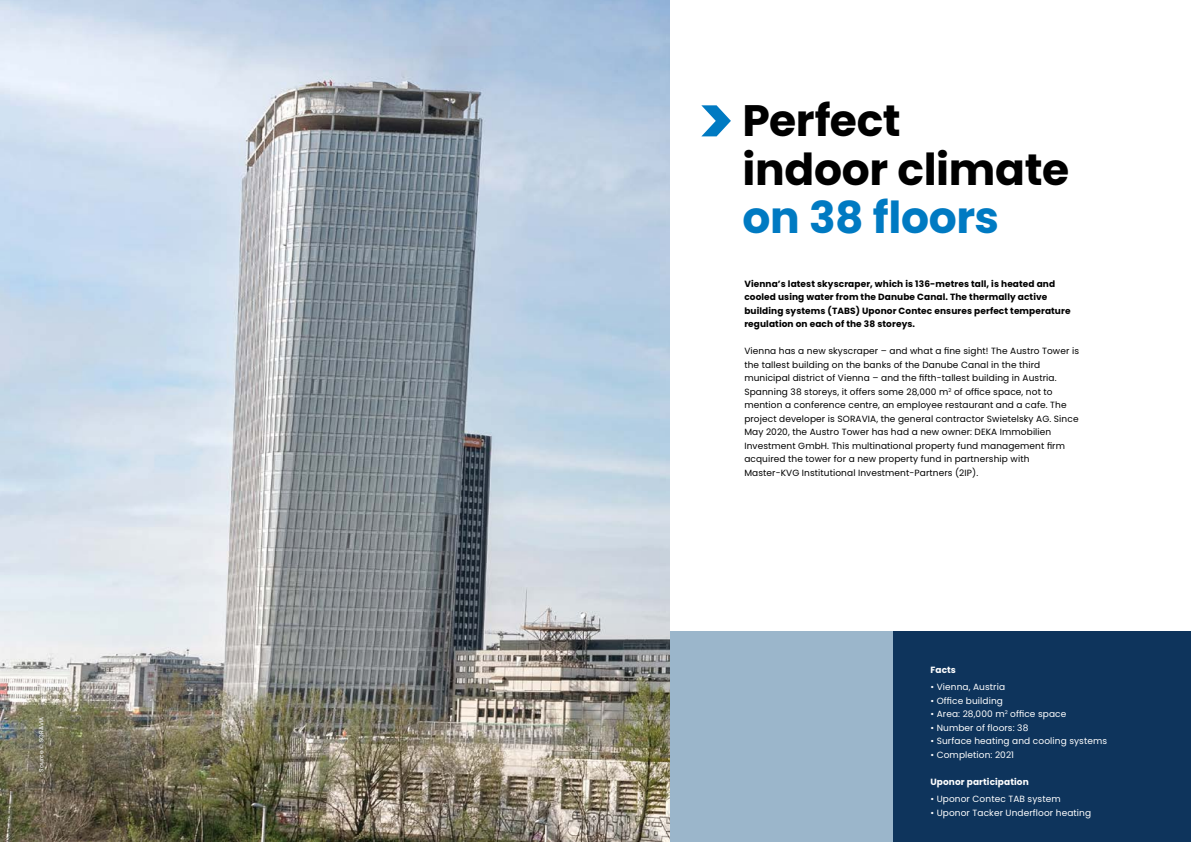
<style>
.page{position:relative;width:1191px;height:842px;background:#fff}
.page>*{position:absolute;margin:0;border:0;box-sizing:border-box;transform-origin:0 0}
.t1{font:700 44px/48.5px "Poppins";letter-spacing:-.01em;color:#000}
.t2{font:700 44px "Poppins";letter-spacing:-.01em;color:#007ac2}
.t3{font:9px/13.5px "Poppins";letter-spacing:.01em;color:#000}
.t4{font:700 9px/13.5px "Poppins";letter-spacing:.01em;color:#000}
.t5{font:9px "Poppins";letter-spacing:.01em;color:#fff}
.t6{font:700 9px "Poppins";letter-spacing:.01em;color:#fff}
.t7{font:6px "Poppins";letter-spacing:.02em;color:#fff}
</style>
<div class="page">
<img style="left:0;top:0;width:670px;height:842px">
<svg style="left:701px;top:105px;width:30px;height:31px"></svg>
<div style="left:670px;top:631px;width:223px;height:211px;background:#9bb6cb"></div>
<div style="left:893px;top:631px;width:298px;height:211px;background:#0e345c"></div>
<p class="t7" style="left:38px;top:772px;width:57px;rotate:-90deg">Source © SORAVIA</p>
<h1 class="t1" style="left:742px;top:97px;width:328px">Perfect<br>indoor climate</h1>
<h1 class="t2" style="left:742px;top:192px;width:258px">on 38 floors</h1>
<p class="t4" style="left:744px;top:277px;width:328px">Vienna’s latest skyscraper, which is 136-metres tall, is heated and cooled using water from the Danube Canal. The thermally active building systems (TABS) Uponor Contec ensures perfect temperature regulation on each of the 38 storeys.</p>
<p class="t3" style="left:744px;top:344px;width:336px">Vienna has a new skyscraper – and what a fine sight! The Austro Tower is the tallest building on the banks of the Danube Canal in the third municipal district of Vienna – and the fifth-tallest building in Austria.<br>Spanning 38 storeys, it offers some 28,000 m<sup>2</sup> of office space, not to mention a conference centre, an employee restaurant and a cafe. The project developer is SORAVIA, the general contractor Swietelsky AG. Since May 2020, the Austro Tower has had a new owner: DEKA Immobilien Investment GmbH. This multinational property fund management firm acquired the tower for a new property fund in partnership with Master-KVG Institutional Investment-Partners (2IP).</p>
<p class="t6" style="left:930px;top:664px;width:27px">Facts</p>
<p class="t5" style="left:930px;top:682px;width:76px">• Vienna, Austria</p>
<p class="t5" style="left:930px;top:695px;width:74px">• Office building</p>
<p class="t5" style="left:930px;top:709px;width:137px">• Area: 28,000 m<sup>2</sup> office space</p>
<p class="t5" style="left:930px;top:722px;width:99px">• Number of floors: 38</p>
<p class="t5" style="left:930px;top:736px;width:178px">• Surface heating and cooling systems</p>
<p class="t5" style="left:930px;top:749px;width:85px">• Completion: 2021</p>
<p class="t6" style="left:930px;top:776px;width:100px">Uponor participation</p>
<p class="t5" style="left:930px;top:794px;width:132px">• Uponor Contec TAB system</p>
<p class="t5" style="left:930px;top:807px;width:162px">• Uponor Tacker Underfloor heating</p>
</div>
